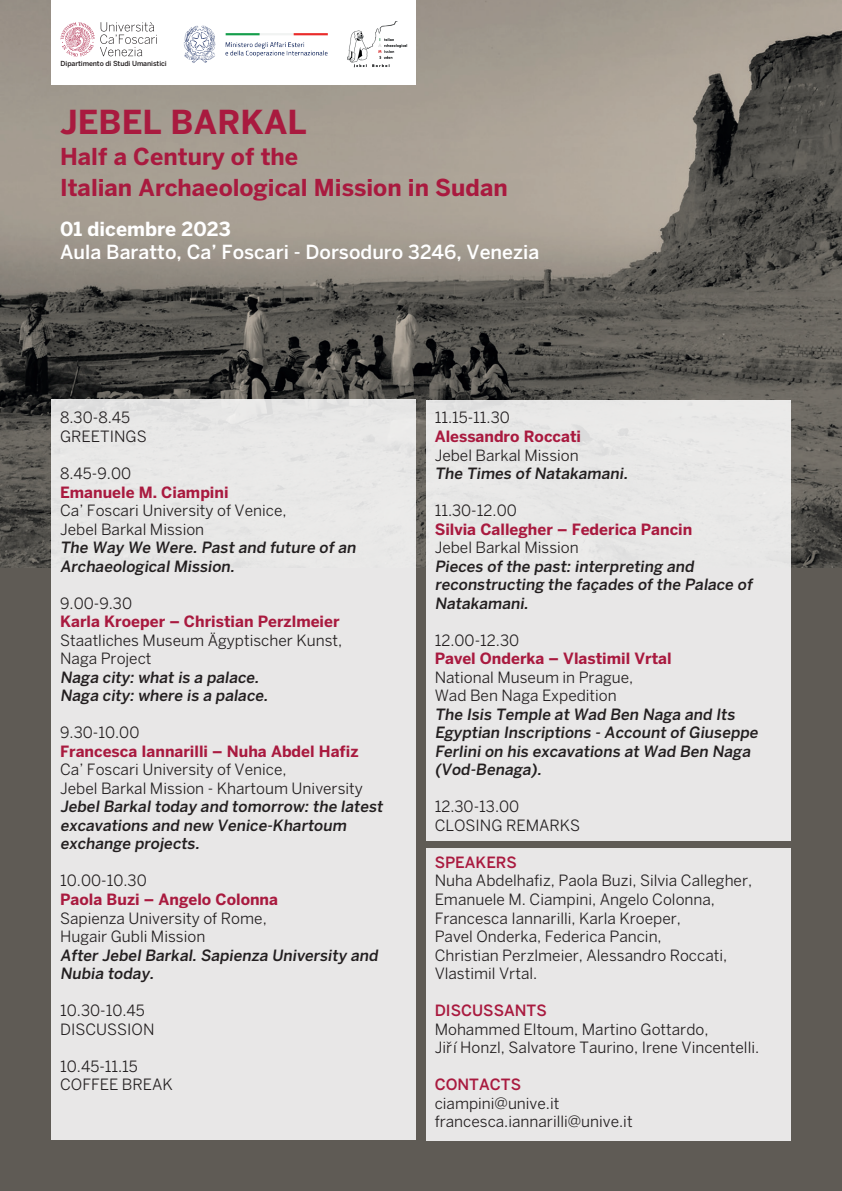
<style>
.page{position:relative;width:842px;height:1191px;background:#fff}
.page>*{position:absolute;margin:0;border:0;box-sizing:border-box;transform-origin:0 0}
.t1{font:700 32.8px "Benton Sans";color:#a91a3f}
.t2{font:700 23.1px/30.8px "Benton Sans";color:#a91a3f}
.t3{font:500 19.3px "Benton Sans";color:#fff}
.t4{font:700 19.3px "Benton Sans";color:#fff}
.t5{font:15.4px/18.5px "Benton Sans";color:#231f20}
.t6{font:500 15.4px/18.5px "Benton Sans";color:#231f20}
.t7{font:700 15.4px "Benton Sans";color:#a91a3f}
.t8{font:500 15.4px "Benton Sans";color:#a91a3f}
.t9{font:500 6.9px "Benton Sans";letter-spacing:-.01em;color:#231f20}
</style>
<div class="page">
<img style="left:0;top:0;width:842px;height:568px">
<div style="left:51px;top:0;width:364px;height:85px;background:#fff"></div>
<div style="left:0;top:568px;width:842px;height:623px;background:#5f5b55"></div>
<div style="left:426px;top:848px;width:365px;height:292px;background:#e8e7e7"></div>
<div style="left:51px;top:400px;width:364px;height:740px;background:#e8e7e7"></div>
<img style="left:184px;top:25px;width:144px;height:38px">
<img style="left:347px;top:21px;width:60px;height:46px">
<svg style="left:61px;top:22px;width:96px;height:35px"></svg>
<div style="left:426px;top:400px;width:365px;height:440px;background:#e8e7e7"></div>
<p class="t9" style="left:61px;top:59px;width:108px">Dipartimento di Studi Umanistici</p>
<h1 class="t1" style="left:60px;top:103px;width:248px">Jebel Barkal</h1>
<h2 class="t2" style="left:60px;top:141px;width:449px">Half a Century of the<br>Italian Archaeological Mission in Sudan</h2>
<p class="t4" style="left:60px;top:217px;width:172px">01 dicembre 2023</p>
<p class="t3" style="left:60px;top:240px;width:481px">Aula Baratto, Ca’ Foscari - Dorsoduro 3246, Venezia</p>
<p class="t5" style="left:60px;top:408px;width:88px">8.30-8.45<br>Greetings</p>
<p class="t5" style="left:60px;top:464px;width:73px">8.45-9.00</p>
<p class="t7" style="left:60px;top:483px;width:170px">Emanuele M. Ciampini</p>
<p class="t5" style="left:60px;top:501px;width:228px">Ca’ Foscari University of Venice,<br>Jebel Barkal Mission</p>
<p class="t6" style="left:60px;top:538px;width:300px">The Way We Were. Past and future of an<br>Archaeological Mission.</p>
<p class="t5" style="left:60px;top:593px;width:73px">9.00-9.30</p>
<p class="t7" style="left:60px;top:612px;width:281px">Karla Kroeper – Christian Perzlmeier</p>
<p class="t5" style="left:60px;top:630px;width:284px">Staatliches Museum Ägyptischer Kunst,<br>N aga Project</p>
<p class="t6" style="left:60px;top:667px;width:212px">Naga city: what is a palace.<br>Naga city: where is a palace.</p>
<p class="t5" style="left:60px;top:723px;width:81px">9.30-10.00</p>
<p class="t7" style="left:60px;top:742px;width:300px">Francesca Iannarilli – Nuha Abdel Hafiz</p>
<p class="t5" style="left:60px;top:760px;width:304px">Ca’ Foscari University of Venice,<br>Jebel Barkal Mission - Khartoum University</p>
<p class="t6" style="left:60px;top:797px;width:327px">Jebel Barkal today and tomorrow: the latest excavations and new Venice-Khartoum exchange projects.</p>
<p class="t5" style="left:60px;top:871px;width:88px">10.00-10.30</p>
<p class="t7" style="left:60px;top:890px;width:219px">Paola Buzi – Angelo Colonna</p>
<p class="t5" style="left:60px;top:908px;width:208px">Sapienza University of Rome,<br>Hugair Gubli Mission</p>
<p class="t6" style="left:60px;top:945px;width:322px">After Jebel Barkal. Sapienza University and<br>Nubia today.</p>
<p class="t5" style="left:60px;top:1001px;width:96px">10.30-10.45<br>Discussion</p>
<p class="t5" style="left:60px;top:1056px;width:112px">10.45-11.15<br>Coffee Break</p>
<p class="t5" style="left:435px;top:408px;width:77px">11.15-11.30</p>
<p class="t7" style="left:435px;top:427px;width:148px">Alessandro Roccati</p>
<p class="t5" style="left:435px;top:445px;width:146px">Jebel Barkal Mission</p>
<p class="t6" style="left:435px;top:464px;width:197px">The Times of Natakamani.</p>
<p class="t5" style="left:435px;top:501px;width:84px">11.30-12.00</p>
<p class="t7" style="left:435px;top:520px;width:259px">Silvia Callegher – Federica Pancin</p>
<p class="t5" style="left:435px;top:538px;width:146px">Jebel Barkal Mission</p>
<p class="t6" style="left:435px;top:556px;width:322px">Pieces of the past: interpreting and reconstructing the façades of the Palace of<br>Natakamani.</p>
<p class="t5" style="left:435px;top:630px;width:86px">12.00-12.30</p>
<p class="t7" style="left:435px;top:649px;width:239px">Pavel Onderka – Vlastimil Vrtal</p>
<p class="t5" style="left:435px;top:667px;width:200px">National Museum in Prague,<br>Wad Ben N aga Expedition</p>
<p class="t6" style="left:435px;top:704px;width:327px">The Isis Temple at Wad Ben Naga and Its Egyptian Inscriptions - Account of Giuseppe Ferlini on his excavations at Wad Ben Naga (Vod-Benaga).</p>
<p class="t5" style="left:435px;top:797px;width:147px">12.30-13.00<br>Closing Remarks</p>
<p class="t8" style="left:435px;top:853px;width:84px">SPEAKERS</p>
<p class="t5" style="left:435px;top:871px;width:319px">N uha Abdelhafiz, Paola Buzi, Silvia Callegher, Emanuele M. Ciampini, Angelo Colonna, Francesca I annarilli, Karla Kroeper,<br>Pavel Onderka, Federica Pancin,<br>Christian Perzlmeier, Alessandro Roccati, Vlastimil Vrtal.</p>
<p class="t8" style="left:435px;top:1001px;width:114px">DISCUSSANTS</p>
<p class="t5" style="left:435px;top:1019px;width:326px">Mohammed Eltoum, Martino Gottardo,<br>Jirˇí Honzl, Salvatore Taurino, I rene Vincentelli.</p>
<p class="t8" style="left:435px;top:1075px;width:88px">CONTACTS</p>
<p class="t5" style="left:435px;top:1093px;width:199px">ciampini@unive.it francesca.iannarilli@unive.it</p>
</div>
